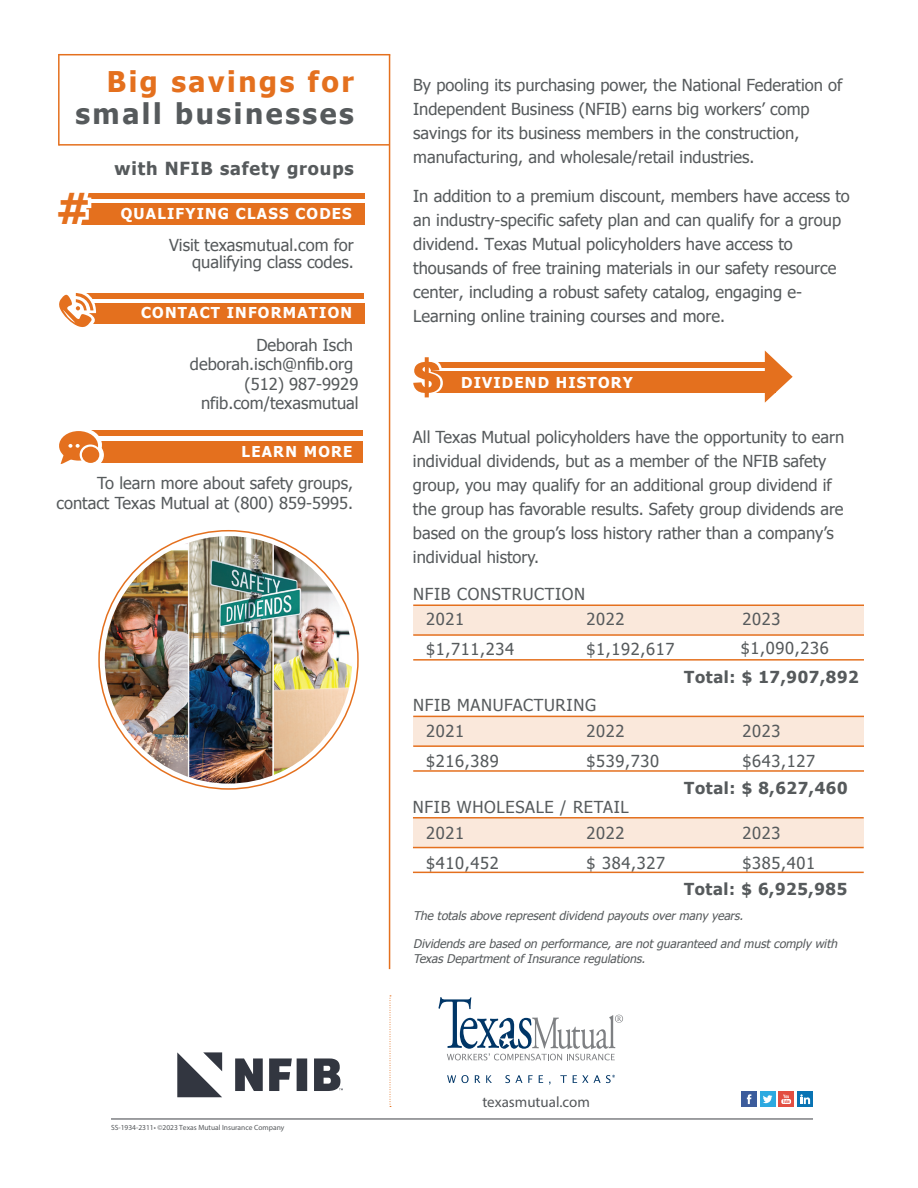
<style>
.page{position:relative;width:918px;height:1188px;background:#fff}
.page>*{position:absolute;margin:0;border:0;box-sizing:border-box;transform-origin:0 0}
.t1{font:700 42.45px "Tahoma";color:#e4701e}
.t2{font:700 28.5px "Tahoma";letter-spacing:.09em;color:#565a5c}
.t3{font:700 28.5px "Tahoma";letter-spacing:.09em;color:#e4701e}
.t4{font:700 18px "Tahoma";letter-spacing:.05em;color:#565a5c}
.t5{font:16.5px/24px "Tahoma";color:#565a5c}
.t6{font:16.5px "Tahoma";letter-spacing:.04em;color:#565a5c}
.t7{font:700 16.5px "Tahoma";letter-spacing:.04em;color:#565a5c}
.t8{font:700 15px "Tahoma";letter-spacing:.08em;color:#fff}
.body{font:15px "Myriad Pro";color:#54575a}
.t9{font:italic 12px/14.4px "Tahoma";color:#565a5c}
.body-2{font:7.5px "Myriad Pro";color:#54575a}
</style>
<div class="page">
<div style="left:413px;top:819px;width:451px;height:28px;background:#fae8db"></div>
<div style="left:413px;top:717px;width:451px;height:28px;background:#fae8db"></div>
<div style="left:413px;top:606px;width:451px;height:28px;background:#fae8db"></div>
<hr style="left:389px;top:55px;width:1px;height:914px;background:#e4701e">
<div style="left:430px;top:362px;width:345px;height:5px;background:#e4701e"></div>
<div style="left:427px;top:372px;width:348px;height:21px;background:#e4701e"></div>
<svg style="left:413px;top:357px;width:31px;height:41px"></svg>
<svg style="left:765px;top:351px;width:28px;height:52px"></svg>
<svg style="left:438px;top:997px;width:185px;height:63px"></svg>
<svg style="left:447px;top:1075px;width:22px;height:8px"></svg>
<svg style="left:475px;top:1075px;width:5px;height:8px"></svg>
<svg style="left:486px;top:1075px;width:6px;height:8px"></svg>
<svg style="left:505px;top:1075px;width:17px;height:8px"></svg>
<svg style="left:528px;top:1075px;width:5px;height:8px"></svg>
<svg style="left:539px;top:1075px;width:4px;height:8px"></svg>
<svg style="left:560px;top:1075px;width:7px;height:8px"></svg>
<svg style="left:573px;top:1075px;width:15px;height:8px"></svg>
<svg style="left:594px;top:1075px;width:21px;height:8px"></svg>
<svg style="left:390px;top:996px;width:1px;height:111px"></svg>
<hr style="left:111px;top:1118px;width:702px;height:2px;background:#7e8083">
<div style="left:81px;top:203px;width:283px;height:21px;background:#e4701e"></div>
<div style="left:82px;top:193px;width:282px;height:5px;background:#e4701e"></div>
<svg style="left:81px;top:193px;width:10px;height:32px"></svg>
<div style="left:84px;top:441px;width:279px;height:21px;background:#e4701e"></div>
<div style="left:70px;top:431px;width:293px;height:5px;background:#e4701e"></div>
<div style="left:79px;top:443px;width:25px;height:24px;border:2px solid #fff;border-radius:50%"></div>
<svg style="left:59px;top:430px;width:44px;height:37px"></svg>
<svg style="left:80px;top:444px;width:21px;height:21px"></svg>
<div style="left:82px;top:447px;width:17px;height:16px;background:#e4701e;border-radius:50%"></div>
<div style="left:82px;top:303px;width:282px;height:20px;background:#e4701e"></div>
<div style="left:84px;top:293px;width:280px;height:6px;background:#e4701e"></div>
<svg style="left:59px;top:293px;width:41px;height:34px"></svg>
<hr style="left:59px;top:54px;width:331px;height:1px;background:#e4701e">
<hr style="left:58px;top:54px;width:2px;height:92px;background:#e4701e">
<hr style="left:59px;top:144px;width:331px;height:2px;background:#e4701e">
<img style="left:105px;top:536px;width:247px;height:248px;border-radius:124px">
<svg style="left:177px;top:1052px;width:45px;height:45px"></svg>
<svg style="left:235px;top:1058px;width:28px;height:33px"></svg>
<svg style="left:269px;top:1058px;width:38px;height:33px"></svg>
<svg style="left:314px;top:1058px;width:29px;height:33px"></svg>
<hr style="left:413px;top:605px;width:451px;height:1px;background:#e4701e">
<hr style="left:413px;top:634px;width:451px;height:2px;background:#e4701e">
<hr style="left:413px;top:659px;width:451px;height:2px;background:#e4701e">
<hr style="left:413px;top:716px;width:451px;height:1px;background:#e4701e">
<hr style="left:413px;top:745px;width:451px;height:2px;background:#e4701e">
<hr style="left:413px;top:770px;width:451px;height:2px;background:#e4701e">
<hr style="left:413px;top:817px;width:451px;height:2px;background:#e4701e">
<hr style="left:413px;top:847px;width:451px;height:1px;background:#e4701e">
<hr style="left:413px;top:872px;width:451px;height:1px;background:#e4701e">
<div style="left:741px;top:1091px;width:16px;height:16px;background:#3c5c9c"></div>
<svg style="left:747px;top:1094px;width:4px;height:10px"></svg>
<div style="left:760px;top:1091px;width:15px;height:16px;background:#2da9e0"></div>
<svg style="left:763px;top:1095px;width:9px;height:8px"></svg>
<div style="left:778px;top:1091px;width:16px;height:16px;background:#e24e42"></div>
<svg style="left:781px;top:1094px;width:10px;height:10px"></svg>
<div style="left:797px;top:1091px;width:16px;height:16px;background:#0973b3"></div>
<svg style="left:800px;top:1094px;width:10px;height:10px"></svg>
<p class="t3" style="left:107px;top:62px;width:249px">Big savings for</p>
<p class="t2" style="left:75px;top:93px;width:280px">small businesses</p>
<p class="t4" style="left:115px;top:156px;width:241px">with NFIB safety groups</p>
<p class="t1" style="left:56px;top:179px;width:36px">#</p>
<p class="t8" style="left:121px;top:203px;width:232px">QUALIFYING CLASS CODES</p>
<p class="t5" style="left:169px;top:232px;width:186px">Visit texasmutual.com for</p>
<p class="t5" style="left:192px;top:249px;width:163px">qualifying class codes.</p>
<p class="t8" style="left:141px;top:302px;width:212px">CONTACT INFORMATION</p>
<p class="t5" style="left:256px;top:332px;width:98px">Deborah Isch</p>
<p class="t5" style="left:190px;top:351px;width:165px">deborah.isch@nfib.org</p>
<p class="t5" style="left:201px;top:373px;width:159px;line-height:19.5px;text-align:right">(512) 987-9929 nfib.com/texasmutual</p>
<p class="t8" style="left:242px;top:441px;width:112px">LEARN MORE</p>
<p class="t5" style="left:97px;top:471px;width:257px">To learn more about safety groups,</p>
<p class="t5" style="left:56px;top:490px;width:298px">contact Texas Mutual at (800) 859-5995.</p>
<p class="body-2" style="left:111px;top:1123px;width:175px">SS-1934-2311• ©2023 Texas Mutual Insurance Company</p>
<p class="t5" style="left:413px;top:73px;width:431px">By pooling its purchasing power, the National Federation of Independent Business (NFIB) earns big workers’ comp savings for its business members in the construction, manufacturing, and wholesale/retail industries.</p>
<p class="t5" style="left:413px;top:184px;width:438px">In addition to a premium discount, members have access to an industry-specific safety plan and can qualify for a group dividend. Texas Mutual policyholders have access to thousands of free training materials in our safety resource center, including a robust safety catalog, engaging e-Learning online training courses and more.</p>
<p class="t8" style="left:461px;top:372px;width:173px">DIVIDEND HISTORY</p>
<p class="t5" style="left:413px;top:424px;width:433px">All Texas Mutual policyholders have the opportunity to earn individual dividends, but as a member of the NFIB safety group, you may qualify for an additional group dividend if the group has favorable results. Safety group dividends are based on the group’s loss history rather than a company’s individual history.</p>
<p class="t6" style="left:413px;top:583px;width:174px">NFIB CONSTRUCTION</p>
<p class="t5" style="left:426px;top:606px;width:40px">2021</p>
<p class="t5" style="left:587px;top:606px;width:40px">2022</p>
<p class="t5" style="left:743px;top:606px;width:40px">2023</p>
<p class="t5" style="left:426px;top:636px;width:90px">$1,711,234</p>
<p class="t5" style="left:587px;top:638px;width:90px">$1,192,617</p>
<p class="t5" style="left:741px;top:635px;width:90px">$1,090,236</p>
<p class="t6" style="left:413px;top:694px;width:184px">NFIB MANUFACTURING</p>
<p class="t7" style="left:684px;top:665px;width:176px">Total: $ 17,907,892</p>
<p class="t5" style="left:426px;top:719px;width:40px">2021</p>
<p class="t5" style="left:587px;top:719px;width:40px">2022</p>
<p class="t5" style="left:743px;top:719px;width:40px">2023</p>
<p class="t5" style="left:426px;top:749px;width:74px">$216,389</p>
<p class="t5" style="left:587px;top:749px;width:74px">$539,730</p>
<p class="t5" style="left:743px;top:749px;width:74px">$643,127</p>
<p class="t6" style="left:413px;top:796px;width:217px">NFIB WHOLESALE / RETAIL</p>
<p class="t7" style="left:684px;top:776px;width:165px">Total: $ 8,627,460</p>
<p class="t5" style="left:426px;top:821px;width:40px">2021</p>
<p class="t5" style="left:587px;top:821px;width:40px">2022</p>
<p class="t5" style="left:743px;top:821px;width:40px">2023</p>
<p class="t5" style="left:743px;top:851px;width:74px">$385,401</p>
<p class="t7" style="left:684px;top:878px;width:165px">Total: $ 6,925,985</p>
<p class="t9" style="left:413px;top:908px;width:335px">The totalsabove representdividend payoutsovermany years.</p>
<p class="t9" style="left:413px;top:936px;width:429px">Dividendsare based on performance,are notguaranteed and mustcomply with<br>TexasDepartmentofInsurance regulations.</p>
<p class="body" style="left:482px;top:1093px;width:109px">texasmutual.com</p>
</div>
